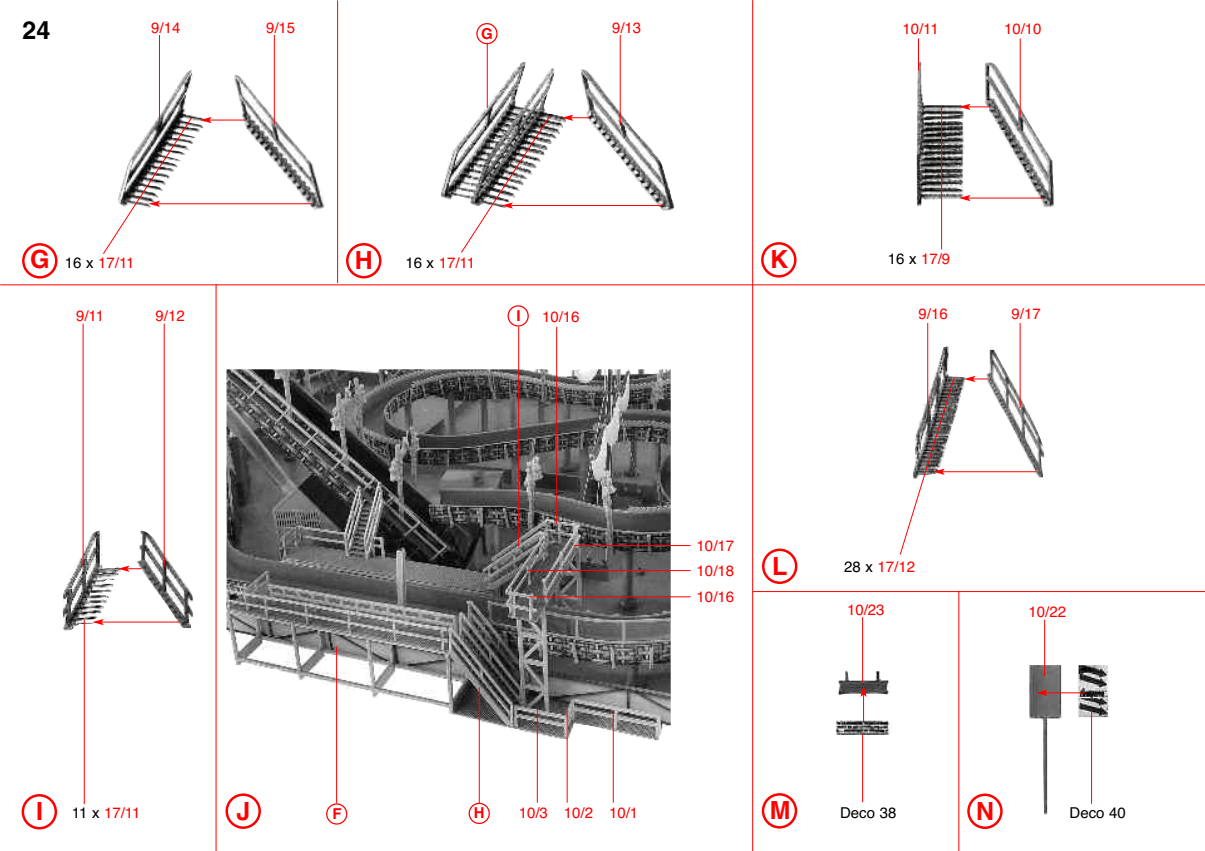
<style>
.page{position:relative;width:1205px;height:851px;background:#fff}
.page>*{position:absolute;margin:0;border:0;box-sizing:border-box;transform-origin:0 0}
.t1{font:700 25px "Helvetica";color:#f00}
.t2{font:700 25px "Helvetica";color:#000}
.t3{font:15px/25.6px "Helvetica";color:#f00;text-align:justify}
.t4{font:15px "Helvetica";color:#000}
.t5{font:700 15px "Helvetica";color:#f00}
.s1{color:#000}
</style>
<div class="page">
<img style="left:226px;top:369px;width:445px;height:378px">
<img style="left:160px;top:70px;width:165px;height:140px">
<img style="left:441px;top:62px;width:234px;height:149px">
<hr style="left:752px;top:0;width:1px;height:850px;background:#f00">
<hr style="left:337px;top:0;width:1px;height:283px;background:#f00">
<hr style="left:216px;top:284px;width:1px;height:566px;background:#f00">
<hr style="left:958px;top:590px;width:1px;height:260px;background:#f00">
<hr style="left:0;top:284px;width:1205px;height:1px;background:#f00">
<hr style="left:753px;top:591px;width:452px;height:1px;background:#f00">
<hr style="left:209px;top:120px;width:36px;height:1px;background:#f00">
<svg style="left:200px;top:117px;width:12px;height:6px"></svg>
<svg style="left:562px;top:115px;width:27px;height:6px"></svg>
<hr style="left:158px;top:203px;width:154px;height:1px;background:#f00">
<hr style="left:511px;top:205px;width:152px;height:1px;background:#f00">
<hr style="left:159px;top:35px;width:1px;height:89px;background:#f00">
<hr style="left:274px;top:35px;width:1px;height:89px;background:#f00">
<hr style="left:518px;top:327px;width:1px;height:219px;background:#f00">
<hr style="left:556px;top:327px;width:1px;height:197px;background:#f00">
<hr style="left:574px;top:545px;width:116px;height:1px;background:#f00">
<hr style="left:479px;top:687px;width:1px;height:116px;background:#f00">
<hr style="left:336px;top:646px;width:1px;height:157px;background:#f00">
<hr style="left:620px;top:35px;width:1px;height:89px;background:#f00">
<svg style="left:103px;top:116px;width:90px;height:138px"></svg>
<svg style="left:460px;top:115px;width:91px;height:138px"></svg>
<hr style="left:487px;top:43px;width:1px;height:65px;background:#f00">
<img style="left:62px;top:530px;width:131px;height:101px">
<hr style="left:527px;top:570px;width:163px;height:1px;background:#f00">
<hr style="left:530px;top:596px;width:160px;height:1px;background:#f00">
<svg style="left:118px;top:565px;width:23px;height:6px"></svg>
<hr style="left:102px;top:621px;width:77px;height:1px;background:#f00">
<svg style="left:92px;top:619px;width:12px;height:6px"></svg>
<hr style="left:83px;top:323px;width:1px;height:243px;background:#f00">
<hr style="left:164px;top:323px;width:1px;height:243px;background:#f00">
<hr style="left:84px;top:619px;width:1px;height:184px;background:#f00">
<hr style="left:537px;top:710px;width:1px;height:92px;background:#f00">
<hr style="left:567px;top:710px;width:1px;height:92px;background:#f00">
<hr style="left:613px;top:710px;width:1px;height:92px;background:#f00">
<img style="left:917px;top:61px;width:137px;height:148px">
<svg style="left:959px;top:104px;width:31px;height:6px"></svg>
<hr style="left:968px;top:198px;width:75px;height:1px;background:#f00">
<svg style="left:959px;top:195px;width:11px;height:6px"></svg>
<hr style="left:918px;top:38px;width:1px;height:32px;background:#f00">
<hr style="left:1020px;top:38px;width:1px;height:78px;background:#f00">
<hr style="left:941px;top:106px;width:1px;height:143px;background:#f00">
<img style="left:836px;top:669px;width:56px;height:65px">
<svg style="left:860px;top:685px;width:6px;height:37px"></svg>
<hr style="left:862px;top:617px;width:1px;height:65px;background:#f00">
<hr style="left:862px;top:734px;width:1px;height:68px;background:#f00">
<img style="left:1029px;top:665px;width:81px;height:150px">
<hr style="left:1045px;top:692px;width:40px;height:1px;background:#f00">
<svg style="left:1036px;top:689px;width:11px;height:6px"></svg>
<hr style="left:1044px;top:619px;width:1px;height:57px;background:#f00">
<hr style="left:1091px;top:710px;width:1px;height:93px;background:#f00">
<img style="left:928px;top:346px;width:116px;height:132px">
<svg style="left:964px;top:376px;width:23px;height:6px"></svg>
<hr style="left:942px;top:471px;width:94px;height:1px;background:#f00">
<hr style="left:927px;top:323px;width:1px;height:82px;background:#f00">
<svg style="left:899px;top:376px;width:56px;height:179px"></svg>
<hr style="left:1020px;top:323px;width:1px;height:85px;background:#f00">
<svg style="left:22px;top:243px;width:36px;height:35px"></svg>
<svg style="left:346px;top:243px;width:35px;height:35px"></svg>
<svg style="left:22px;top:794px;width:35px;height:35px"></svg>
<svg style="left:225px;top:793px;width:36px;height:35px"></svg>
<svg style="left:326px;top:803px;width:21px;height:21px"></svg>
<svg style="left:476px;top:23px;width:21px;height:21px"></svg>
<svg style="left:468px;top:802px;width:22px;height:21px"></svg>
<svg style="left:507px;top:305px;width:22px;height:21px"></svg>
<svg style="left:761px;top:242px;width:35px;height:35px"></svg>
<svg style="left:762px;top:548px;width:35px;height:36px"></svg>
<svg style="left:762px;top:793px;width:35px;height:35px"></svg>
<svg style="left:967px;top:793px;width:35px;height:35px"></svg>
<h1 class="t2" style="left:23px;top:21px;width:29px">24</h1>
<p class="t3" style="left:151px;top:15px;width:31px">9/14</p>
<p class="t3" style="left:266px;top:15px;width:31px">9/15</p>
<p class="t3" style="left:612px;top:15px;width:31px">9/13</p>
<p class="t5" style="left:481px;top:28px;width:13px">G</p>
<p class="t3" style="left:902px;top:16px;width:38px">10/11</p>
<p class="t3" style="left:1004px;top:16px;width:39px">10/10</p>
<h1 class="t1" style="left:30px;top:250px;width:21px">G</h1>
<h1 class="t1" style="left:355px;top:251px;width:20px">H</h1>
<p class="t3" style="left:65px;top:249px;width:71px"><span class="s1">16 x</span> 17/11</p>
<p class="t3" style="left:405px;top:249px;width:71px"><span class="s1">16 x</span> 17/11</p>
<h1 class="t1" style="left:770px;top:250px;width:20px">K</h1>
<p class="t3" style="left:888px;top:246px;width:64px"><span class="s1">16 x</span> 17/9</p>
<p class="t3" style="left:76px;top:302px;width:30px">9/11</p>
<p class="t3" style="left:156px;top:303px;width:31px">9/12</p>
<p class="t5" style="left:516px;top:310px;width:6px">I</p>
<p class="t3" style="left:542px;top:303px;width:39px">10/16</p>
<p class="t3" style="left:918px;top:301px;width:31px">9/16</p>
<p class="t3" style="left:1011px;top:301px;width:31px">9/17</p>
<p class="t3" style="left:696px;top:532px;width:39px">10/17<br>10/18<br>10/16</p>
<h1 class="t1" style="left:772px;top:556px;width:17px">L</h1>
<p class="t3" style="left:844px;top:553px;width:72px"><span class="s1">28 x</span> 17/12</p>
<p class="t3" style="left:847px;top:597px;width:39px">10/23</p>
<p class="t3" style="left:1028px;top:598px;width:39px">10/22</p>
<h1 class="t1" style="left:36px;top:802px;width:8px">I</h1>
<h1 class="t1" style="left:236px;top:801px;width:15px">J</h1>
<p class="t5" style="left:333px;top:808px;width:11px">F</p>
<p class="t3" style="left:72px;top:800px;width:70px"><span class="s1">11 x</span> 17/11</p>
<p class="t3" style="left:519px;top:800px;width:121px">10/3 10/2 10/1</p>
<p class="t5" style="left:474px;top:807px;width:12px">H</p>
<h1 class="t1" style="left:770px;top:800px;width:22px">M</h1>
<h1 class="t1" style="left:976px;top:801px;width:20px">N</h1>
<p class="t4" style="left:840px;top:804px;width:58px">Deco 38</p>
<p class="t4" style="left:1069px;top:804px;width:58px">Deco 40</p>
</div>
